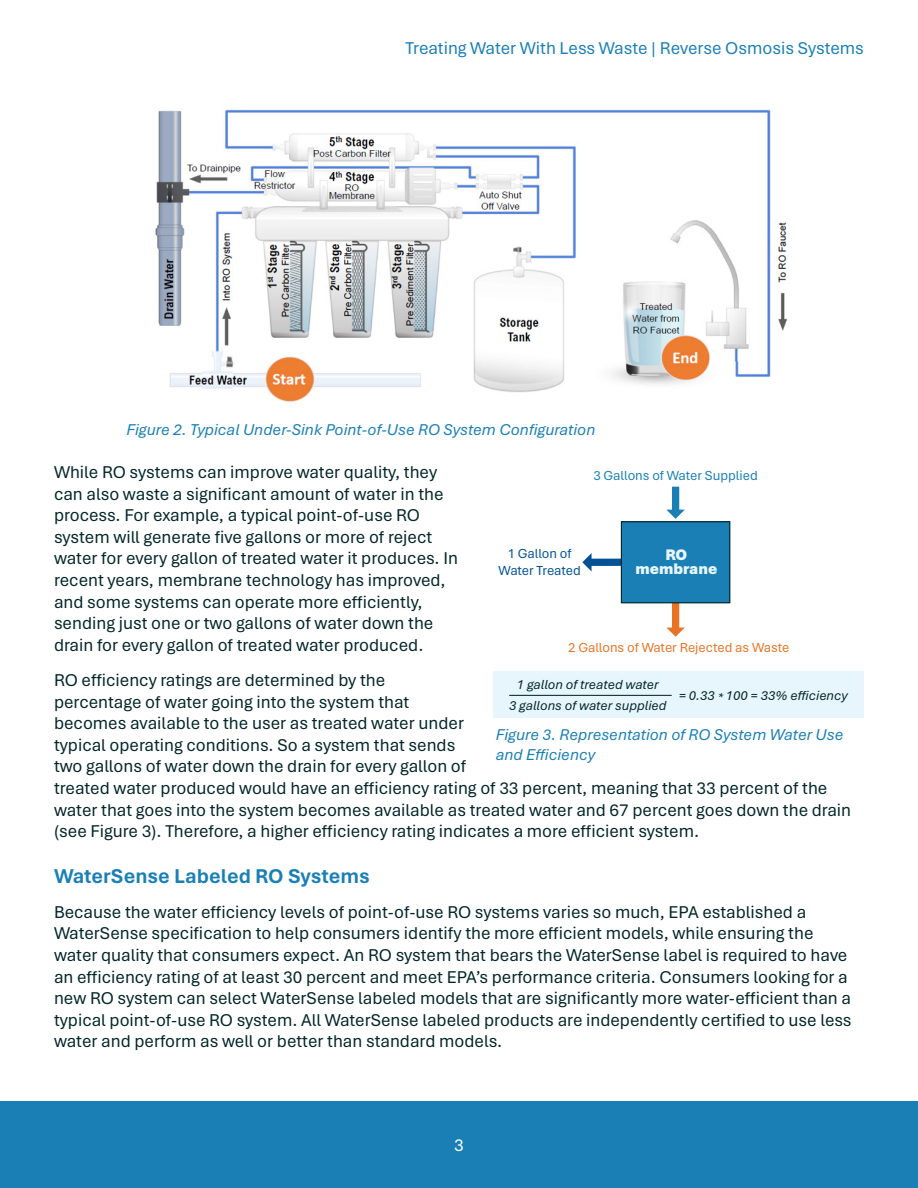
<style>
.page{position:relative;width:918px;height:1188px;background:#fff}
.page>*{position:absolute;margin:0;border:0;box-sizing:border-box;transform-origin:0 0}
.t1{font:700 21px "Aptos";color:#1a7fb5}
.t2{font:18px/21.6px "Aptos";color:#032629}
.t3{font:18px "Aptos";color:#1a7fb5}
.t4{font:18px "Aptos";color:#fff}
.t5{font:italic 16.5px/19.8px "Aptos";color:#1a7fb5}
.t6{font:900 16.05px/13.8px "Aptos";color:#e6f6fc;text-align:center}
.t7{font:italic 13.8px/20.9px "Aptos";color:#042629;text-align:center}
.t8{font:13.8px "Aptos";color:#e77425}
.t9{font:13.8px "Aptos";color:#1a7fb5}
.t10{font:13.8px/16.5px "Aptos";letter-spacing:-.005em;color:#045294;text-align:center}
</style>
<div class="page">
<div style="left:0;top:1102px;width:918px;height:86px;background:#1a7fb5"></div>
<img style="left:155px;top:109px;width:633px;height:293px">
<div style="left:494px;top:672px;width:370px;height:46px;background:#e6f6fc"></div>
<svg style="left:582px;top:553px;width:39px;height:18px"></svg>
<svg style="left:666px;top:603px;width:19px;height:34px"></svg>
<div style="left:621px;top:522px;width:109px;height:81px;background:#1a7fb5"></div>
<div style="left:621px;top:521px;width:109px;height:82px;border:1px solid #042629"></div>
<svg style="left:666px;top:487px;width:19px;height:32px"></svg>
<hr style="left:509px;top:695px;width:163px;height:1px;background:#042629">
<p class="t3" style="left:405px;top:36px;width:460px">Treating Water With Less Waste | Reverse Osmosis Systems</p>
<p class="t5" style="left:126px;top:419px;width:471px">Figure 2. Typical Under-Sink Point-of-Use RO System Configuration</p>
<p class="t2" style="left:54px;top:461px;width:405px">While RO systems can improve water quality, they can also waste a significant amount of water in the process. For example, a typical point-of-use RO system will generate five gallons or more of reject water for every gallon of treated water it produces. In recent years, membrane technology has improved, and some systems can operate more efficiently, sending just one or two gallons of water down the drain for every gallon of treated water produced.</p>
<p class="t2" style="left:54px;top:669px;width:799px">RO efficiency ratings are determined by the<br>percentage of water going into the system that<br>becomes available to the user as treated water under<br>typical operating conditions. So a system that sends<br>two gallons of water down the drain for every gallon of<br>treated water produced would have an efficiency rating of 33 percent, meaning that 33 percent of the water that goes into the system becomes available as treated water and 67 percent goes down the drain (see Figure 3). Therefore, a higher efficiency rating indicates a more efficient system.</p>
<p class="t1" style="left:54px;top:861px;width:317px">WaterSense Labeled RO Systems</p>
<p class="t2" style="left:54px;top:900px;width:799px">Because the water efficiency levels of point-of-use RO systems varies so much, EPA established a WaterSense specification to help consumers identify the more efficient models, while ensuring the water quality that consumers expect. An RO system that bears the WaterSense label is required to have an efficiency rating of at least 30 percent and meet EPA’s performance criteria. Consumers looking for a new RO system can select WaterSense labeled models that are significantly more water-efficient than a typical point-of-use RO system. All WaterSense labeled products are independently certified to use less water and perform as well or better than standard models.</p>
<p class="t9" style="left:593px;top:466px;width:166px">3 Gallons of Water Supplied</p>
<p class="t10" style="left:499px;top:545px;width:84px">1 Gallon of<br>Water Treated</p>
<p class="t6" style="left:635px;top:547px;width:83px">RO membrane</p>
<p class="t8" style="left:568px;top:638px;width:223px">2 Gallons of Water Rejected as Waste</p>
<p class="t7" style="left:509px;top:674px;width:159px">1 gallon of treated water<br>3 gallons of water supplied</p>
<p class="t7" style="left:679px;top:684px;width:171px">= 0.33 * 100 = 33% efficiency</p>
<p class="t5" style="left:496px;top:724px;width:349px">Figure 3. Representation of RO System Water Use and Efficiency</p>
<p class="t4" style="left:454px;top:1133px;width:11px">3</p>
</div>
